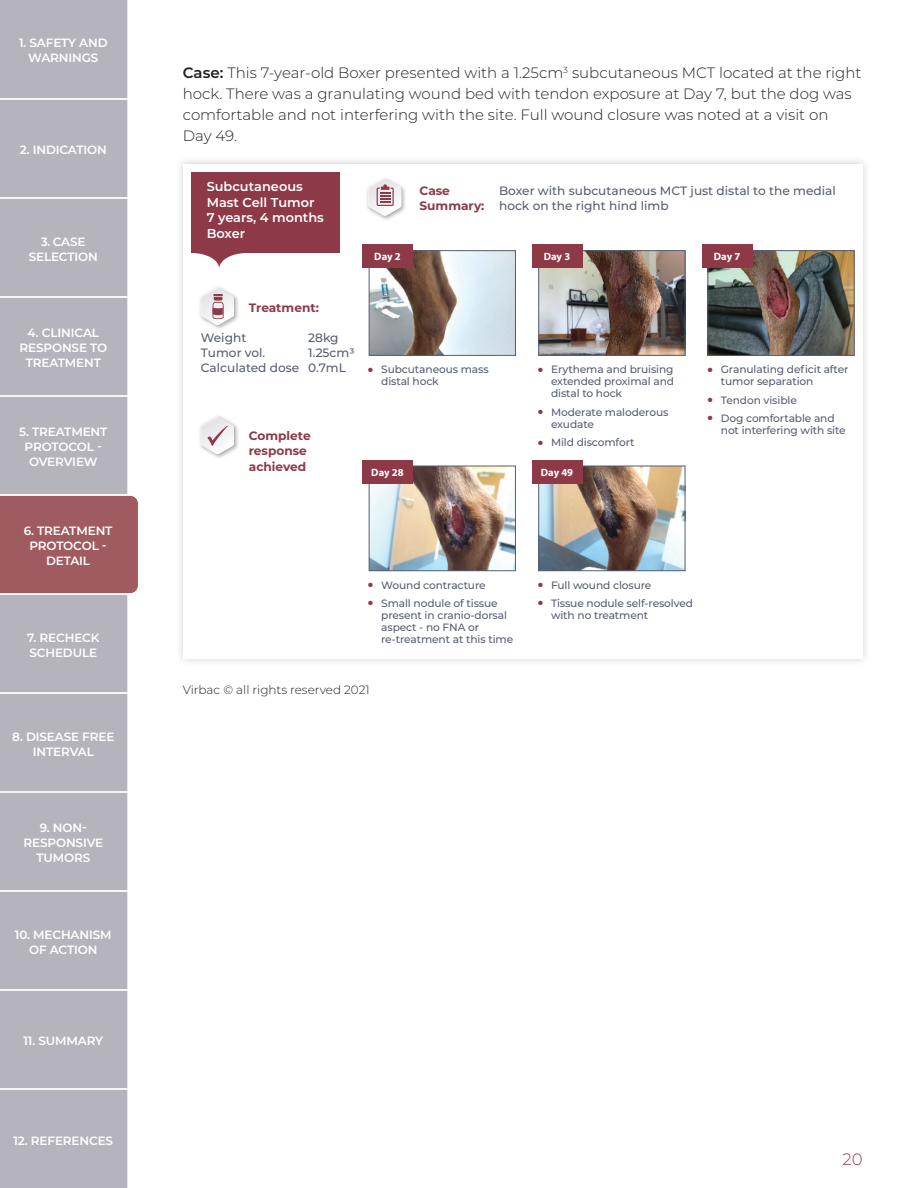
<style>
.page{position:relative;width:918px;height:1188px;background:#fff}
.page>*{position:absolute;margin:0;border:0;box-sizing:border-box;transform-origin:0 0}
.t1{font:300 16.5px "Montserrat";color:#8e3948}
.Bodycopy{font:300 15px/21px "Montserrat";color:#231f20}
.t2{font:600 12.9px/15.5px "Montserrat";color:#fff}
.t3{font:500 12.15px/15.1px "Montserrat";color:#575e70}
.t4{font:700 12.15px/15.1px "Montserrat";color:#8e3948}
.t5{font:600 12px/15px "Montserrat";letter-spacing:-.01em;color:#fff;text-align:center}
.credit{font:300 12px "Montserrat";color:#231f20}
.t6{font:600 12px/15px "Montserrat";letter-spacing:-.01em;color:#fff;text-align:center;scale:.95 1}
.t7{font:500 10.65px/12.1px "Montserrat";letter-spacing:-.01em;color:#575e70}
.t8{font:700 10.65px "Myriad Pro";color:#fff}
.s1{font-weight:600}
.s2{color:#8e3948}
</style>
<div class="page">
<div style="left:175px;top:155px;width:696px;height:512px;background:#231f20;opacity:.2"></div>
<div style="left:183px;top:164px;width:680px;height:494px;background:#fff"></div>
<svg style="left:194px;top:253px;width:50px;height:15px"></svg>
<img style="left:371px;top:252px;width:143px;height:102px">
<div style="left:369px;top:250px;width:147px;height:106px;border:1px solid #575e70"></div>
<div style="left:192px;top:172px;width:148px;height:81px;background:#8e3948"></div>
<img style="left:200px;top:287px;width:38px;height:42px">
<svg style="left:201px;top:288px;width:34px;height:38px"></svg>
<img style="left:200px;top:416px;width:38px;height:42px">
<svg style="left:201px;top:417px;width:34px;height:38px"></svg>
<div style="left:363px;top:245px;width:50px;height:23px;background:#8e3948"></div>
<img style="left:541px;top:252px;width:142px;height:102px">
<div style="left:539px;top:250px;width:146px;height:106px;border:1px solid #575e70"></div>
<img style="left:710px;top:252px;width:142px;height:102px">
<div style="left:708px;top:250px;width:146px;height:106px;border:1px solid #575e70"></div>
<div style="left:532px;top:245px;width:51px;height:23px;background:#8e3948"></div>
<div style="left:702px;top:245px;width:51px;height:23px;background:#8e3948"></div>
<img style="left:371px;top:468px;width:143px;height:101px">
<div style="left:369px;top:466px;width:147px;height:105px;border:1px solid #575e70"></div>
<img style="left:541px;top:468px;width:142px;height:101px">
<div style="left:539px;top:466px;width:146px;height:105px;border:1px solid #575e70"></div>
<div style="left:363px;top:460px;width:50px;height:23px;background:#8e3948"></div>
<div style="left:532px;top:460px;width:51px;height:23px;background:#8e3948"></div>
<img style="left:367px;top:187px;width:38px;height:33px">
<svg style="left:368px;top:178px;width:34px;height:38px"></svg>
<svg style="left:0;top:0;width:138px;height:1188px;background:#b9b2ba"></svg>
<p class="t5" style="left:19px;top:35px;width:90px">1. SAFETY AND<br>WARNINGS</p>
<p class="t5" style="left:20px;top:142px;width:89px">2. INDICATION</p>
<p class="t6" style="left:29px;top:234px;width:74px">3. CASE<br>SELECTION</p>
<p class="t5" style="left:19px;top:325px;width:89px">4. CLINICAL<br>RESPONSE TO<br>TREATMENT</p>
<p class="t5" style="left:19px;top:424px;width:90px">5. TREATMENT<br>PROTOCOL -<br>OVERVIEW</p>
<p class="t5" style="left:24px;top:523px;width:90px">6. TREATMENT<br>PROTOCOL -<br>DETAIL</p>
<p class="t5" style="left:19px;top:523px;width:90px">6. TREATMENT<br>PROTOCOL -<br>DETAIL</p>
<p class="t5" style="left:27px;top:630px;width:74px;text-align:left">7. RECHECK<br>SCHEDULE</p>
<p class="t5" style="left:12px;top:729px;width:104px">8. DISEASE FREE<br>INTERVAL</p>
<p class="t5" style="left:23px;top:820px;width:81px">9. NON-<br>RESPONSIVE<br>TUMORS</p>
<p class="t5" style="left:15px;top:927px;width:98px">10. MECHANISM<br>OF ACTION</p>
<p class="t5" style="left:23px;top:1033px;width:81px">11. SUMMARY</p>
<p class="t5" style="left:13px;top:1133px;width:101px">12. REFERENCES</p>
<p class="Bodycopy" style="left:183px;top:62px;width:680px"><span class="s1">Case:</span> This 7-year-old Boxer presented with a 1.25cm<sup>3</sup> subcutaneous MCT located at the right hock. There was a granulating wound bed with tendon exposure at Day 7, but the dog was comfortable and not interfering with the site. Full wound closure was noted at a visit on<br>Day 49.</p>
<p class="t2" style="left:207px;top:178px;width:119px">Subcutaneous<br>Mast Cell Tumor<br>7 years, 4 months<br>Boxer</p>
<p class="t3" style="left:499px;top:182px;width:338px">Boxer with subcutaneous MCT just distal to the medial hock on the right hind limb</p>
<p class="t4" style="left:420px;top:182px;width:66px">Case<br>Summary:</p>
<p class="t8" style="left:374px;top:250px;width:28px">Day 2</p>
<p class="t8" style="left:544px;top:250px;width:28px">Day 3</p>
<p class="t4" style="left:249px;top:299px;width:72px">Treatment:</p>
<p class="t3" style="left:201px;top:330px;width:47px">Weight</p>
<p class="t3" style="left:308px;top:330px;width:32px">28kg</p>
<p class="t3" style="left:201px;top:345px;width:66px">Tumor vol.</p>
<p class="t3" style="left:201px;top:345px;width:155px;text-indent:107px">1.25cm3<br>Calculated dose 0.7mL</p>
<p class="t4" style="left:249px;top:428px;width:63px">Complete response achieved</p>
<p class="t7" style="left:381px;top:363px;width:109px;text-indent:-13px"><span class="s2">●</span> Subcutaneous mass distal hock</p>
<p class="t7" style="left:551px;top:363px;width:125px;text-align:justify;text-indent:-13px"><span class="s2">●</span> Erythema and bruising extended proximal and distal to hock</p>
<p class="t7" style="left:551px;top:405px;width:119px;text-indent:-13px"><span class="s2">●</span> Moderate maloderous exudate</p>
<p class="t7" style="left:538px;top:436px;width:98px"><span class="s2">●</span> Mild discomfort</p>
<p class="t8" style="left:371px;top:465px;width:34px">Day 28</p>
<p class="t8" style="left:541px;top:465px;width:34px">Day 49</p>
<p class="t8" style="left:714px;top:250px;width:28px">Day 7</p>
<p class="t7" style="left:721px;top:363px;width:129px;text-indent:-13px"><span class="s2">●</span> Granulating deficit after tumor separation</p>
<p class="t7" style="left:708px;top:393px;width:90px"><span class="s2">●</span> Tendon visible</p>
<p class="t7" style="left:721px;top:411px;width:126px;text-indent:-13px"><span class="s2">●</span> Dog comfortable and not interfering with site</p>
<p class="t7" style="left:368px;top:578px;width:119px"><span class="s2">●</span> Wound contracture</p>
<p class="t7" style="left:381px;top:596px;width:133px;text-indent:-13px"><span class="s2">●</span> Small nodule of tissue present in cranio-dorsal aspect - no FNA or re-treatment at this time</p>
<p class="credit" style="left:183px;top:681px;width:189px">Virbac © all rights reserved 2021</p>
<p class="t7" style="left:538px;top:578px;width:115px"><span class="s2">●</span> Full wound closure</p>
<p class="t7" style="left:551px;top:596px;width:144px;text-indent:-13px"><span class="s2">●</span> Tissue nodule self-resolved with no treatment</p>
<h1 class="t1" style="left:843px;top:1148px;width:22px">20</h1>
</div>
